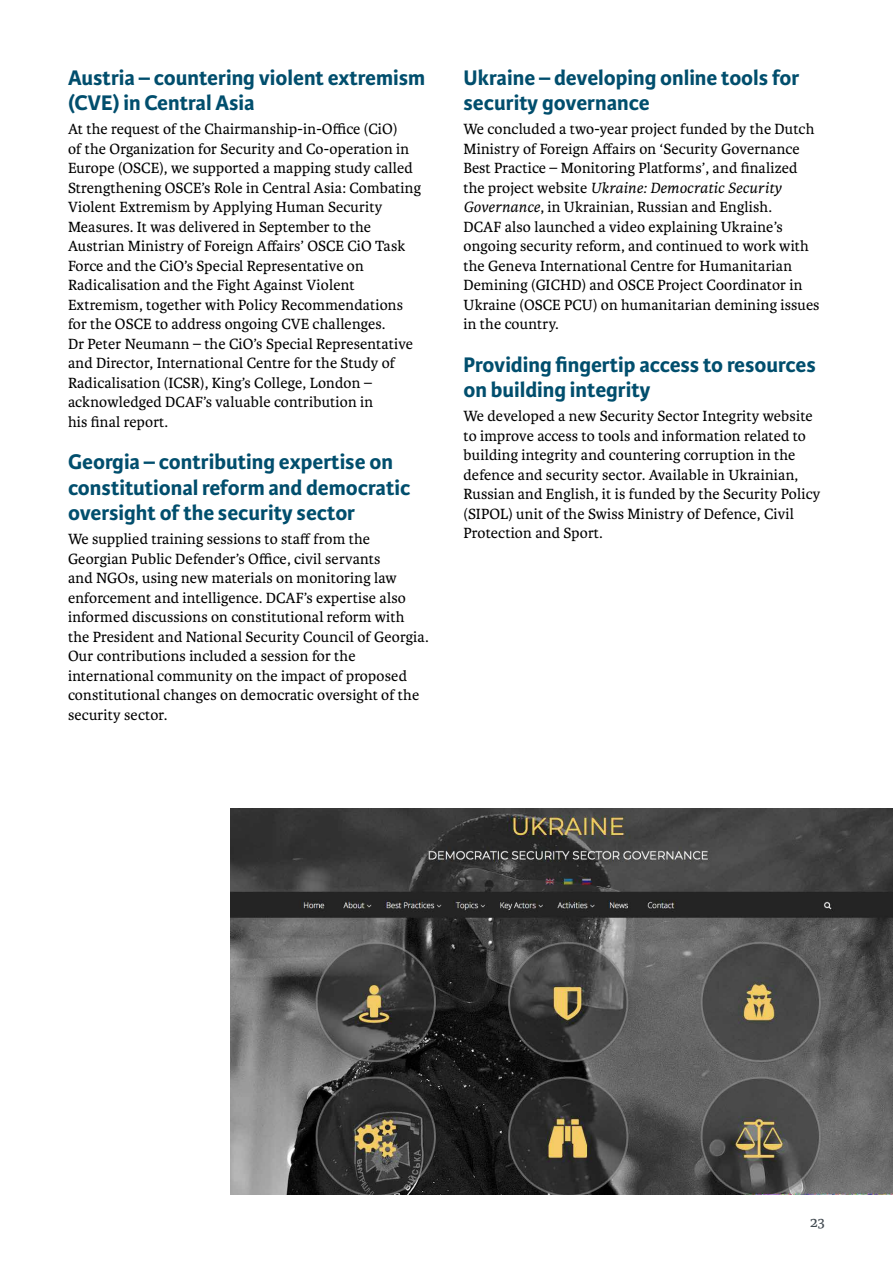
<style>
.page{position:relative;width:893px;height:1263px;background:#fff}
.page>*{position:absolute;margin:0;border:0;box-sizing:border-box;transform-origin:0 0}
.t1{font:700 22.5px/25.5px "Karmina Sans";color:#014e6d}
.t2{font:15.75px/19.5px "Karmina";letter-spacing:.01em;color:#000}
.t3{font:15.75px "Karmina";color:#414950}
.s1{font-style:italic}
</style>
<div class="page">
<img style="left:231px;top:808px;width:662px;height:387px">
<h1 class="t1" style="left:68px;top:65px;width:359px">Austria – countering violent extremism (CVE) in Central Asia</h1>
<p class="t2" style="left:68px;top:120px;width:355px">At the request of the Chairmanship-in-Office (CiO)<br>of the Organization for Security and Co-operation in Europe (OSCE), we supported a mapping study called Strengthening OSCE’s Role in Central Asia: Combating Violent Extremism by Applying Human Security Measures. It was delivered in September to the Austrian Ministry of Foreign Affairs’ OSCE CiO Task Force and the CiO’s Special Representative on Radicalisation and the Fight Against Violent Extremism, together with Policy Recommendations for the OSCE to address ongoing CVE challenges.<br>Dr Peter Neumann – the CiO’s Special Representative and Director, International Centre for the Study of Radicalisation (ICSR), King’s College, London – acknowledged DCAF’s valuable contribution in<br>his final report.</p>
<h1 class="t1" style="left:68px;top:450px;width:344px">Georgia – contributing expertise on constitutional reform and democratic oversight of the security sector</h1>
<p class="t2" style="left:68px;top:529px;width:362px">We supplied training sessions to staff from the Georgian Public Defender’s Office, civil servants<br>and NGOs, using new materials on monitoring law enforcement and intelligence. DCAF’s expertise also informed discussions on constitutional reform with the President and National Security Council of Georgia.<br>Our contributions included a session for the international community on the impact of proposed constitutional changes on democratic oversight of the security sector.</p>
<h1 class="t1" style="left:463px;top:65px;width:337px">Ukraine – developing online tools for security governance</h1>
<p class="t2" style="left:463px;top:120px;width:358px">We concluded a two-year project funded by the Dutch Ministry of Foreign Affairs on ‘Security Governance Best Practice – Monitoring Platforms’, and finalized the project website <span class="s1">Ukraine: Democratic Security Governance</span>, in Ukrainian, Russian and English.<br>DCAF also launched a video explaining Ukraine’s ongoing security reform, and continued to work with the Geneva International Centre for Humanitarian Demining (GICHD) and OSCE Project Coordinator in Ukraine (OSCE PCU) on humanitarian demining issues in the country.</p>
<h1 class="t1" style="left:463px;top:352px;width:354px">Providing fingertip access to resources on building integrity</h1>
<p class="t2" style="left:463px;top:406px;width:358px">We developed a new Security Sector Integrity website to improve access to tools and information related to building integrity and countering corruption in the defence and security sector. Available in Ukrainian, Russian and English, it is funded by the Security Policy (SIPOL) unit of the Swiss Ministry of Defence, Civil Protection and Sport.</p>
<p class="t3" style="left:810px;top:1213px;width:16px">23</p>
</div>
